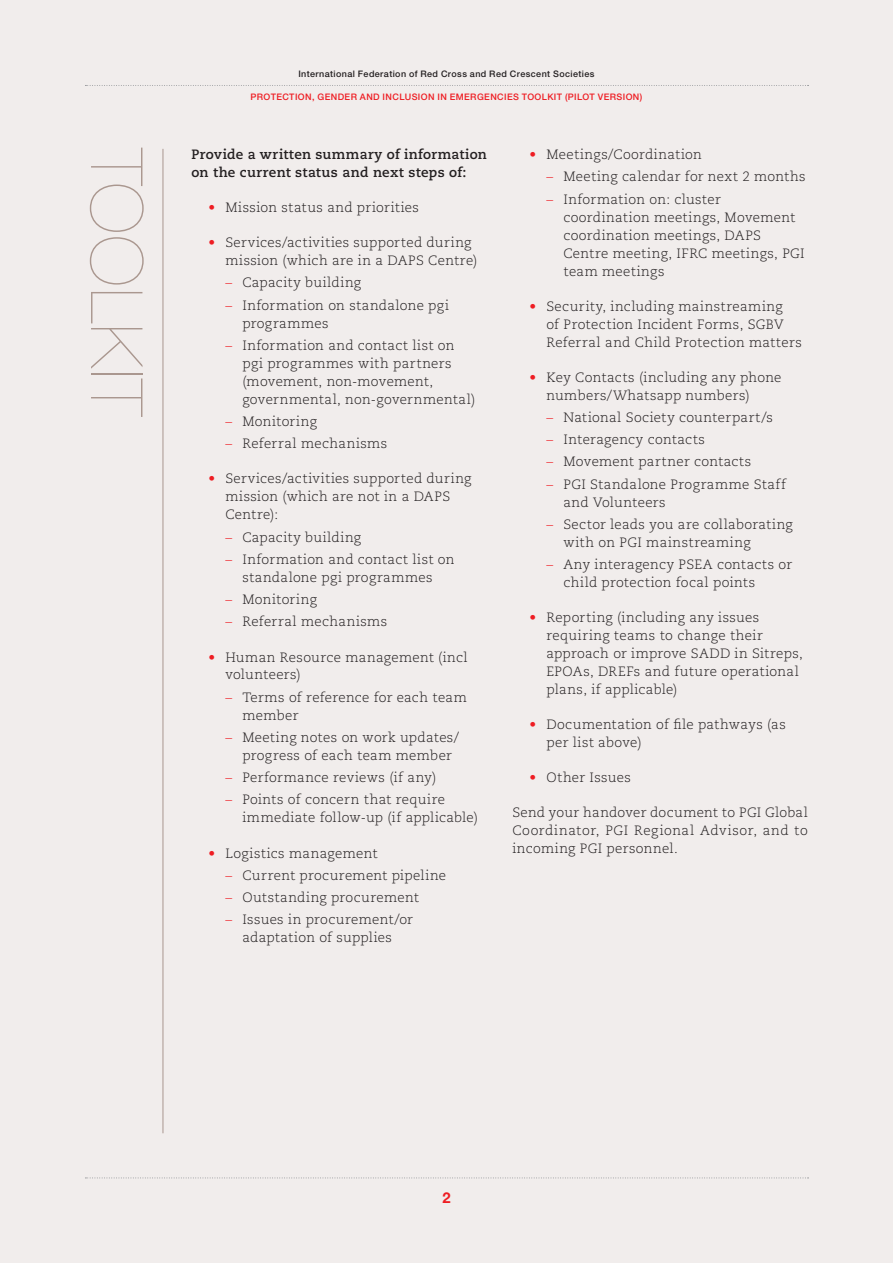
<style>
.page{position:relative;width:893px;height:1263px;background:#f1edec}
.page>*{position:absolute;margin:0;border:0;box-sizing:border-box;transform-origin:0 0}
.t1{font:200 72px "Helvetica Neue LT Std";letter-spacing:.015em;color:#aa978f}
.t2{font:700 15px "Helvetica Neue LT Std";color:#ee1d23}
.t3{font:300 13.5px/18px "Caecilia LT Std";letter-spacing:.025em;color:#231f20}
.t4{font:700 13.5px/18px "Caecilia LT Std";letter-spacing:.025em;color:#231f20}
.t5{font:500 9px "Helvetica Neue LT Std";letter-spacing:.045em;color:#ee1d23}
.t6{font:500 9px "Helvetica Neue LT Std";letter-spacing:.045em;color:#231f20}
.s1{color:#ee1d23}
</style>
<div class="page">
<svg style="left:85px;top:85px;width:723px;height:1px"></svg>
<svg style="left:85px;top:1177px;width:723px;height:1px"></svg>
<hr style="left:163px;top:149px;width:1px;height:984px;background:#aa978f">
<p class="t6" style="left:298px;top:68px;width:298px">International Federation of Red Cross and Red Crescent Societies</p>
<p class="t5" style="left:251px;top:92px;width:393px">PROTECTION, GENDER AND INCLUSION IN EMERGENCIES TOOLKIT (PILOT VERSION)</p>
<h1 class="t1" style="left:158px;top:149px;width:271px;rotate:90deg">TOOLKIT</h1>
<p class="t4" style="left:191px;top:146px;width:297px">Provide a written summary of information on the current status and next steps of:</p>
<p class="t3" style="left:208px;top:199px;width:212px"><span class="s1">•</span> Mission status and priorities</p>
<p class="t3" style="left:225px;top:234px;width:254px;text-indent:-17px"><span class="s1">•</span> Services/activities supported during mission (which are in a DAPS Centre)</p>
<p class="t3" style="left:225px;top:274px;width:137px"><span class="s1">–</span> Capacity building</p>
<p class="t3" style="left:242px;top:296px;width:208px;text-indent:-17px"><span class="s1">–</span> Information on standalone pgi programmes</p>
<p class="t3" style="left:242px;top:337px;width:234px;text-indent:-17px"><span class="s1">–</span> Information and contact list on pgi programmes with partners (movement, non-movement, governmental, non-governmental)</p>
<p class="t3" style="left:225px;top:413px;width:93px"><span class="s1">–</span> Monitoring</p>
<p class="t3" style="left:225px;top:435px;width:164px"><span class="s1">–</span> Referral mechanisms</p>
<p class="t3" style="left:225px;top:470px;width:248px;text-indent:-17px"><span class="s1">•</span> Services/activities supported during mission (which are not in a DAPS<br>Centre):</p>
<p class="t3" style="left:225px;top:528px;width:137px"><span class="s1">–</span> Capacity building</p>
<p class="t3" style="left:225px;top:551px;width:231px;text-align:center"><span class="s1">–</span> Information and contact list on standalone pgi programmes</p>
<p class="t3" style="left:225px;top:591px;width:93px"><span class="s1">–</span> Monitoring</p>
<p class="t3" style="left:225px;top:613px;width:164px"><span class="s1">–</span> Referral mechanisms</p>
<p class="t3" style="left:225px;top:648px;width:244px;text-indent:-17px"><span class="s1">•</span> Human Resource management (incl volunteers)</p>
<p class="t3" style="left:242px;top:688px;width:226px;text-indent:-17px"><span class="s1">–</span> Terms of reference for each team member</p>
<p class="t3" style="left:242px;top:729px;width:218px;text-indent:-17px"><span class="s1">–</span> Meeting notes on work updates/ progress of each team member</p>
<p class="t3" style="left:225px;top:769px;width:213px"><span class="s1">–</span> Performance reviews (if any)</p>
<p class="t3" style="left:242px;top:791px;width:237px;text-indent:-17px"><span class="s1">–</span> Points of concern that require immediate follow-up (if applicable)</p>
<p class="t3" style="left:208px;top:844px;width:171px"><span class="s1">•</span> Logistics management</p>
<p class="t3" style="left:225px;top:866px;width:222px"><span class="s1">–</span> Current procurement pipeline</p>
<p class="t3" style="left:225px;top:889px;width:195px"><span class="s1">–</span> Outstanding procurement</p>
<p class="t3" style="left:225px;top:911px;width:189px;text-align:center"><span class="s1">–</span> Issues in procurement/or adaptation of supplies</p>
<p class="t3" style="left:529px;top:146px;width:174px"><span class="s1">•</span> Meetings/Coordination</p>
<p class="t3" style="left:546px;top:168px;width:261px"><span class="s1">–</span> Meeting calendar for next 2 months</p>
<p class="t3" style="left:563px;top:190px;width:243px;text-indent:-17px"><span class="s1">–</span> Information on: cluster coordination meetings, Movement coordination meetings, DAPS<br>Centre meeting, IFRC meetings, PGI team meetings</p>
<p class="t3" style="left:546px;top:297px;width:257px;text-indent:-17px"><span class="s1">•</span> Security, including mainstreaming<br>of Protection Incident Forms, SGBV<br>Referral and Child Protection matters</p>
<p class="t3" style="left:546px;top:368px;width:237px;text-indent:-17px"><span class="s1">•</span> Key Contacts (including any phone numbers/Whatsapp numbers)</p>
<p class="t3" style="left:546px;top:408px;width:228px"><span class="s1">–</span> National Society counterpart/s</p>
<p class="t3" style="left:546px;top:431px;width:160px"><span class="s1">–</span> Interagency contacts</p>
<p class="t3" style="left:546px;top:453px;width:206px"><span class="s1">–</span> Movement partner contacts</p>
<p class="t3" style="left:563px;top:475px;width:224px;text-indent:-17px"><span class="s1">–</span> PGI Standalone Programme Staff and Volunteers</p>
<p class="t3" style="left:563px;top:515px;width:231px;text-indent:-17px"><span class="s1">–</span> Sector leads you are collaborating with on PGI mainstreaming</p>
<p class="t3" style="left:563px;top:556px;width:230px;text-indent:-17px"><span class="s1">–</span> Any interagency PSEA contacts or child protection focal points</p>
<p class="t3" style="left:546px;top:609px;width:258px;text-indent:-17px"><span class="s1">•</span> Reporting (including any issues requiring teams to change their approach or improve SADD in Sitreps,<br>EPOAs, DREFs and future operational plans, if applicable)</p>
<p class="t3" style="left:546px;top:716px;width:241px;text-indent:-17px"><span class="s1">•</span> Documentation of file pathways (as per list above)</p>
<p class="t3" style="left:529px;top:769px;width:103px"><span class="s1">•</span> Other Issues</p>
<p class="t3" style="left:512px;top:804px;width:297px;text-align:justify">Send your handover document to PGI Global Coordinator, PGI Regional Advisor, and to incoming PGI personnel.</p>
<p class="t2" style="left:442px;top:1188px;width:10px">2</p>
</div>
